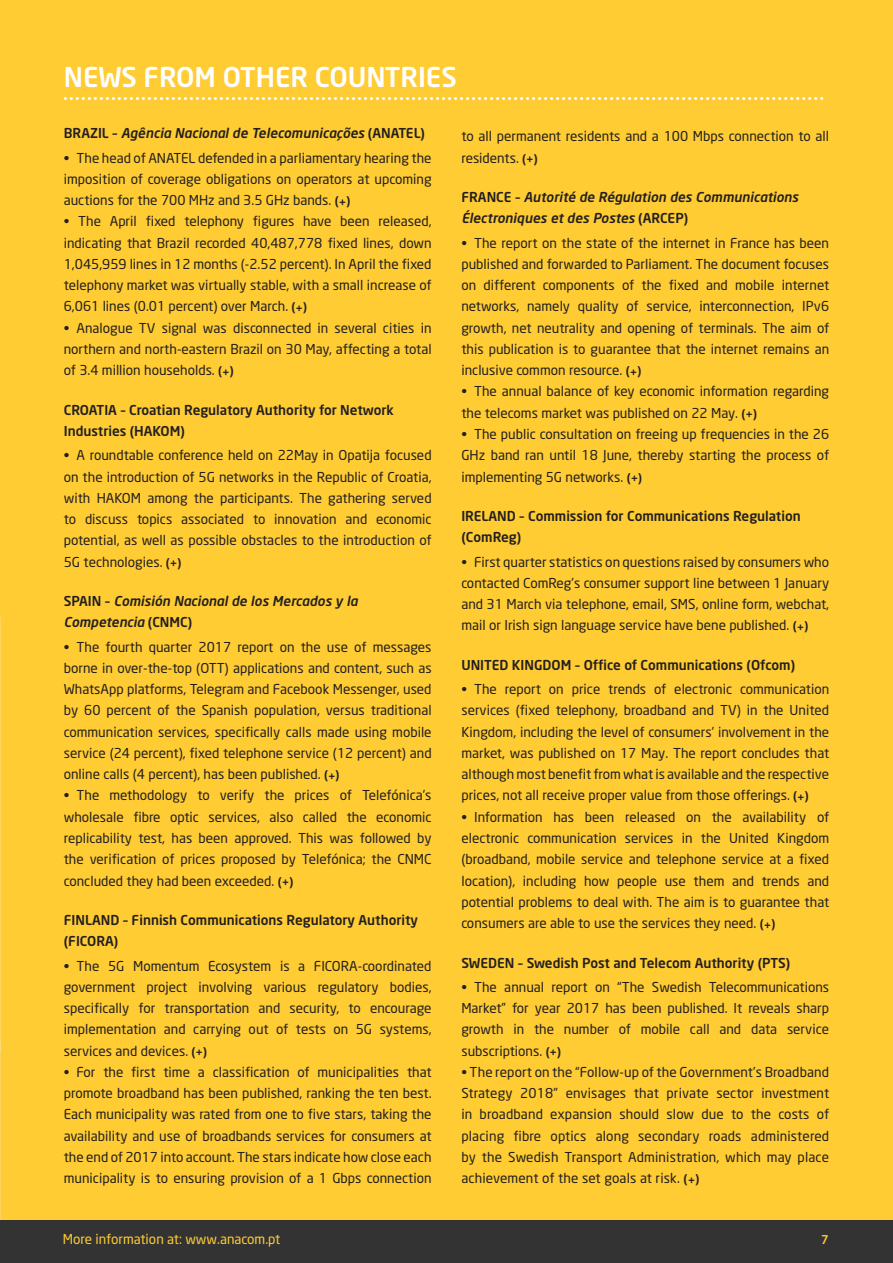
<style>
.page{position:relative;width:893px;height:1263px;background:#fff}
.page>*{position:absolute;margin:0;border:0;box-sizing:border-box;transform-origin:0 0}
.TÍTULOS_GRANDES{font:500 27px "Neo Sans";color:#fff}
.Texto{font:13.5px/21.3px "Neo Sans";color:#231f20;text-align:justify}
.SUBTÍTULO{font:500 13.5px/21.3px "Neo Sans";color:#231f20}
.SUBTÍTULO-2{font:italic 500 13.5px/21.3px "Neo Sans";color:#231f20}
.TÍTULOS_GRANDES-2{font:13.5px "Neo Sans";color:#fc3}
.t1{font:500 12px "Neo Sans";color:#fc3}
.s1{font-style:normal}
.s2{font-weight:500;font-size:12px}
</style>
<div class="page">
<div style="left:0;top:0;width:893px;height:1233px;background:#fc3"></div>
<svg style="left:65px;top:97px;width:759px;height:3px"></svg>
<div style="left:0;top:1220px;width:893px;height:43px;background:#333"></div>
<p class="TÍTULOS_GRANDES" style="left:64px;top:60px;width:395px">NEWS FROM OTHER COUNTRIES</p>
<p class="SUBTÍTULO-2" style="left:64px;top:122px;width:363px"><span class="s1">BRAZIL –</span> Agência Nacional de Telecomunicações <span class="s1">(ANATEL)</span></p>
<p class="Texto" style="left:64px;top:147px;width:369px">• The head of ANATEL defended in a parliamentary hearing the imposition of coverage obligations on operators at upcoming auctions for the 700 MHz and 3.5 GHz bands. <span class="s2">(</span><sub>+</sub><span class="s2">)</span></p>
<p class="Texto" style="left:64px;top:211px;width:369px">• The April fixed telephony figures have been released, indicating that Brazil recorded 40,487,778 fixed lines, down 1,045,959 lines in 12 months (-2.52 percent). In April the fixed telephony market was virtually stable, with a small increase of 6,061 lines (0.01 percent) over March. <span class="s2">(</span><sub>+</sub><span class="s2">)</span></p>
<p class="Texto" style="left:64px;top:317px;width:369px">• Analogue TV signal was disconnected in several cities in northern and north-eastern Brazil on 30 May, affecting a total of 3.4 million households. <span class="s2">(</span><sub>+</sub><span class="s2">)</span></p>
<p class="SUBTÍTULO" style="left:64px;top:399px;width:332px">CROATIA – Croatian Regulatory Authority for Network<br>Industries (HAKOM)</p>
<p class="Texto" style="left:64px;top:444px;width:369px">• A roundtable conference held on 22May in Opatija focused on the introduction of 5G networks in the Republic of Croatia, with HAKOM among the participants. The gathering served to discuss topics associated to innovation and economic potential, as well as possible obstacles to the introduction of 5G technologies. <span class="s2">(</span><sub>+</sub><span class="s2">)</span></p>
<p class="SUBTÍTULO-2" style="left:64px;top:590px;width:295px"><span class="s1">SPAIN –</span> Comisión Nacional de los Mercados y la<br>Competencia <span class="s1">(CNMC)</span></p>
<p class="Texto" style="left:64px;top:636px;width:369px">• The fourth quarter 2017 report on the use of messages borne in over-the-top (OTT) applications and content, such as WhatsApp platforms, Telegram and Facebook Messenger, used by 60 percent of the Spanish population, versus traditional communication services, specifically calls made using mobile service (24 percent), fixed telephone service (12 percent) and online calls (4 percent), has been published. <span class="s2">(</span><sub>+</sub><span class="s2">)</span></p>
<p class="Texto" style="left:64px;top:785px;width:369px">• The methodology to verify the prices of Telefónica’s wholesale fibre optic services, also called the economic replicability test, has been approved. This was followed by the verification of prices proposed by Telefónica; the CNMC concluded they had been exceeded. <span class="s2">(</span><sub>+</sub><span class="s2">)</span></p>
<p class="SUBTÍTULO" style="left:64px;top:909px;width:356px">FINLAND – Finnish Communications Regulatory Authority (FICORA)</p>
<p class="Texto" style="left:64px;top:955px;width:369px">• The 5G Momentum Ecosystem is a FICORA-coordinated government project involving various regulatory bodies, specifically for transportation and security, to encourage implementation and carrying out of tests on 5G systems, services and devices. <span class="s2">(</span><sub>+</sub><span class="s2">)</span></p>
<p class="Texto" style="left:64px;top:1061px;width:369px">• For the first time a classification of municipalities that promote broadband has been published, ranking the ten best.<br>Each municipality was rated from one to five stars, taking the availability and use of broadbands services for consumers at the end of 2017 into account. The stars indicate how close each municipality is to ensuring provision of a 1 Gbps connection</p>
<p class="Texto" style="left:461px;top:126px;width:369px">to all permanent residents and a 100 Mbps connection to all residents. <span class="s2">(</span><sub>+</sub><span class="s2">)</span></p>
<p class="SUBTÍTULO-2" style="left:461px;top:186px;width:339px"><span class="s1">FRANCE –</span> Autorité de Régulation des Communications<br>Électroniques et des Postes <span class="s1">(ARCEP)</span></p>
<p class="Texto" style="left:461px;top:232px;width:369px">• The report on the state of the internet in France has been published and forwarded to Parliament. The document focuses on different components of the fixed and mobile internet networks, namely quality of service, interconnection, IPv6 growth, net neutrality and opening of terminals. The aim of this publication is to guarantee that the internet remains an inclusive common resource. <span class="s2">(</span><sub>+</sub><span class="s2">)</span></p>
<p class="Texto" style="left:461px;top:381px;width:369px">• The annual balance of key economic information regarding the telecoms market was published on 22 May. <span class="s2">(</span><sub>+</sub><span class="s2">)</span></p>
<p class="Texto" style="left:461px;top:423px;width:369px">• The public consultation on freeing up frequencies in the 26<br>GHz band ran until 18 June, thereby starting the process of implementing 5G networks. <span class="s2">(</span><sub>+</sub><span class="s2">)</span></p>
<p class="SUBTÍTULO" style="left:461px;top:505px;width:341px">IRELAND – Commission for Communications Regulation (ComReg)</p>
<p class="Texto" style="left:461px;top:551px;width:369px">• First quarter statistics on questions raised by consumers who contacted ComReg’s consumer support line between 1 January and 31 March via telephone, email, SMS, online form, webchat, mail or Irish sign language service have bene published. <span class="s2">(</span><sub>+</sub><span class="s2">)</span></p>
<p class="SUBTÍTULO" style="left:461px;top:654px;width:335px">UNITED KINGDOM – Office of Communications (Ofcom)</p>
<p class="Texto" style="left:461px;top:678px;width:369px">• The report on price trends of electronic communication services (fixed telephony, broadband and TV) in the United Kingdom, including the level of consumers’ involvement in the market, was published on 17 May. The report concludes that although most benefit from what is available and the respective prices, not all receive proper value from those offerings. <span class="s2">(</span><sub>+</sub><span class="s2">)</span></p>
<p class="Texto" style="left:461px;top:806px;width:369px">• Information has been released on the availability of electronic communication services in the United Kingdom (broadband, mobile service and telephone service at a fixed location), including how people use them and trends and potential problems to deal with. The aim is to guarantee that consumers are able to use the services they need. <span class="s2">(</span><sub>+</sub><span class="s2">)</span></p>
<p class="SUBTÍTULO" style="left:461px;top:952px;width:331px">SWEDEN – Swedish Post and Telecom Authority (PTS)</p>
<p class="Texto" style="left:461px;top:976px;width:369px">• The annual report on “The Swedish Telecommunications Market” for year 2017 has been published. It reveals sharp growth in the number of mobile call and data service subscriptions. <span class="s2">(</span><sub>+</sub><span class="s2">)</span></p>
<p class="Texto" style="left:461px;top:1061px;width:369px">• The report on the “Follow-up of the Government’s Broadband Strategy 2018” envisages that private sector investment in broadband expansion should slow due to the costs of placing fibre optics along secondary roads administered by the Swedish Transport Administration, which may place achievement of the set goals at risk. <span class="s2">(</span><sub>+</sub><span class="s2">)</span></p>
<p class="TÍTULOS_GRANDES-2" style="left:63px;top:1231px;width:219px">More information at: www.anacom.pt</p>
<p class="t1" style="left:821px;top:1232px;width:9px">7</p>
</div>
